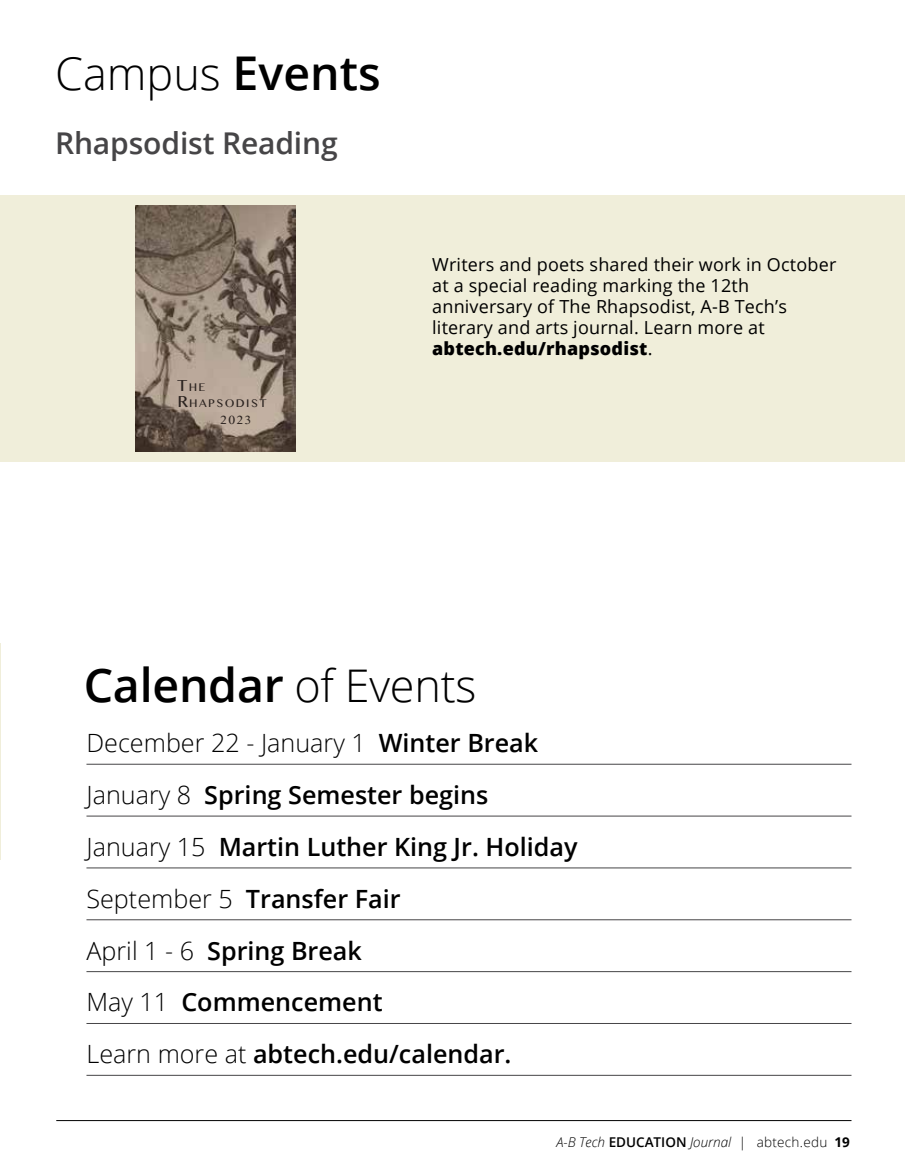
<style>
.page{position:relative;width:905px;height:1175px;background:#fff}
.page>*{position:absolute;margin:0;border:0;box-sizing:border-box;transform-origin:0 0}
.Headline{font:600 46.5px "Open Sans";letter-spacing:-.005em;color:#000}
.Headline-2{font:300 45px "Open Sans";color:#000}
.Subheadline{font:600 30px "Open Sans";letter-spacing:-.005em;color:#464547}
.Calendar_Event{font:600 25.2px "Open Sans";color:#000}
.Calendar_Event-2{font:300 25.2px "Open Sans";color:#000}
.Body_copy{font:18px/21px "Open Sans";letter-spacing:.01em;color:#000}
.t1{font:italic 300 13.5px "Open Sans";color:#000}
.t2{font:12.75px "Lao MN";color:#2a221f}
.t3{font:11.85px "Lao MN";letter-spacing:.115em;color:#2a221f}
.s1{font-weight:600;font-size:46.5px}
.s2{font-size:16.95px}
.s3{font-weight:800}
.s4{font-weight:300;font-size:45px}
.s5{font-weight:600}
.s6{font-weight:300}
.s7{font-weight:600;font-style:normal}
.s8{font-style:normal}
.s9{font-weight:700;font-style:normal}
</style>
<div class="page">
<div style="left:0;top:195px;width:904px;height:267px;background:#f0eeda"></div>
<hr style="left:56px;top:1120px;width:795px;height:1px;background:#000">
<img style="left:136px;top:205px;width:159px;height:246px">
<hr style="left:86px;top:763px;width:765px;height:1px;background:#464547">
<hr style="left:86px;top:815px;width:765px;height:1px;background:#464547">
<hr style="left:86px;top:867px;width:765px;height:1px;background:#464547">
<hr style="left:86px;top:919px;width:765px;height:1px;background:#464547">
<hr style="left:86px;top:971px;width:765px;height:1px;background:#464547">
<hr style="left:86px;top:1023px;width:765px;height:1px;background:#464547">
<hr style="left:86px;top:1074px;width:765px;height:1px;background:#464547">
<p class="Headline-2" style="left:55px;top:42px;width:327px">Campus <span class="s1">Events</span></p>
<p class="Subheadline" style="left:55px;top:122px;width:284px">Rhapsodist Reading</p>
<p class="t3" style="left:177px;top:380px;width:30px"><span class="s2">T</span>HE</p>
<p class="t3" style="left:177px;top:396px;width:91px"><span class="s2">R</span>HAPSODIST</p>
<p class="t2" style="left:220px;top:412px;width:32px">2023</p>
<p class="Body_copy" style="left:432px;top:254px;width:405px">Writers and poets shared their work in October at a special reading marking the 12th anniversary of The Rhapsodist, A-B Tech’s literary and arts journal. Learn more at <span class="s3">abtech.edu/rhapsodist</span>.</p>
<p class="Headline" style="left:84px;top:653px;width:394px">Calendar <span class="s4">of Events</span></p>
<p class="Calendar_Event-2" style="left:86px;top:725px;width:453px">December 22 - January 1 <span class="s5">Winter Break</span></p>
<p class="Calendar_Event" style="left:86px;top:777px;width:403px"><span class="s6">January 8</span> Spring Semester begins</p>
<p class="Calendar_Event" style="left:86px;top:829px;width:492px"><span class="s6">January 15</span> Martin Luther King Jr. Holiday</p>
<p class="Calendar_Event" style="left:86px;top:881px;width:315px"><span class="s6">September 5</span> Transfer Fair</p>
<p class="Calendar_Event" style="left:86px;top:933px;width:277px"><span class="s6">April 1 - 6</span> Spring Break</p>
<p class="Calendar_Event" style="left:86px;top:985px;width:297px"><span class="s6">May 11</span> Commencement</p>
<p class="Calendar_Event" style="left:86px;top:1036px;width:426px"><span class="s6">Learn more at</span> abtech.edu/calendar.</p>
<p class="t1" style="left:556px;top:1132px;width:295px">A-B Tech <span class="s7">EDUCATION</span> Journal <span class="s8">| abtech.edu</span> <span class="s9">19</span></p>
</div>
